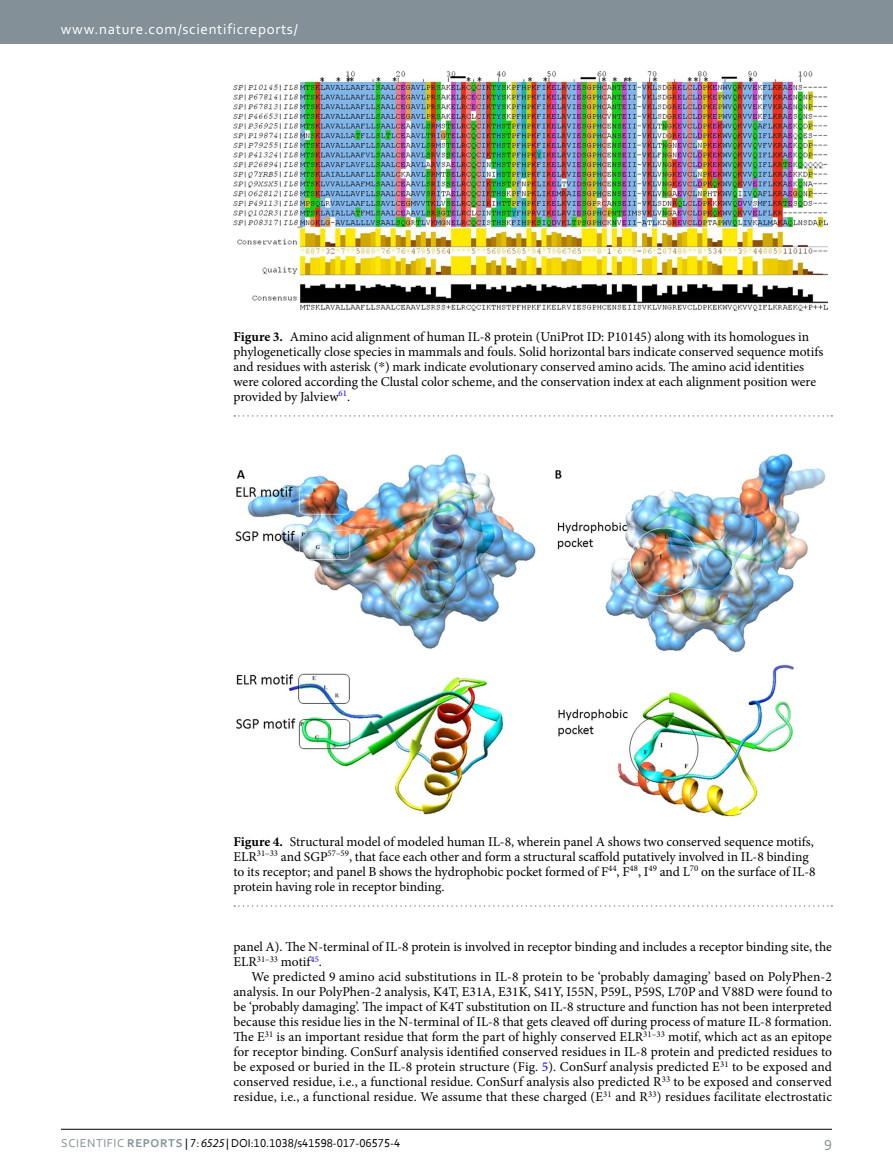
<style>
.page{position:relative;width:893px;height:1174px;background:#fff}
.page>*{position:absolute;margin:0;border:0;box-sizing:border-box;transform-origin:0 0}
.t1{font:15px "Corbel 2";letter-spacing:.045em;color:#fff}
.t2{font:15px "Corbel 2";color:#839097}
.t3{font:13.5px/15px "Minion Pro";color:#000}
.t4{font:12px "Corbel";color:#000}
.s1{font-weight:700}
.s2{font-family:"STIX General"}
.s3{color:#00f}
.s4{font-family:"Corbel 2";color:#839097}
.s5{font-family:"Corbel Bold 2";color:#839097}
.s6{font-family:"Myriad Pro";font-style:italic}
</style>
<div class="page">
<div style="left:0;top:0;width:893px;height:43px;background:#839097"></div>
<hr style="left:61px;top:1129px;width:771px;height:1px;background:#000">
<img style="left:233px;top:71px;width:594px;height:241px">
<svg style="left:234px;top:415px;width:598px;height:1px"></svg>
<img style="left:235px;top:453px;width:591px;height:364px">
<svg style="left:234px;top:905px;width:598px;height:1px"></svg>
<p class="t1" style="left:61px;top:19px;width:238px">www.nature.com/scientificreports/</p>
<p class="t3" style="left:233px;top:329px;width:591px"><span class="s1">Figure 3.</span> Amino acid alignment of human IL-8 protein (UniProt ID: P10145) along with its homologues in phylogenetically close species in mammals and fouls. Solid horizontal bars indicate conserved sequence motifs and residues with asterisk (<span class="s2">*</span>) mark indicate evolutionary conserved amino acids. The amino acid identities were colored according the Clustal color scheme, and the conservation index at each alignment position were provided by Jalview<sup>61</sup>.</p>
<p class="t3" style="left:233px;top:834px;width:584px"><span class="s1">Figure 4.</span> Structural model of modeled human IL-8, wherein panel A shows two conserved sequence motifs, ELR<sup>31–33</sup> and SGP<sup>57–59</sup>, that face each other and form a structural scaffold putatively involved in IL-8 binding to its receptor; and panel B shows the hydrophobic pocket formed of F<sup>44</sup>, F<sup>48</sup>, I<sup>49</sup> and L<sup>70</sup> on the surface of IL-8 protein having role in receptor binding.</p>
<p class="t3" style="left:233px;top:939px;width:600px">panel A). The N-terminal of IL-8 protein is involved in receptor binding and includes a receptor binding site, the<br>ELR<sup>31–33</sup> motif<sup>45</sup>.</p>
<p class="t3" style="left:233px;top:969px;width:600px;text-align:justify;text-indent:18px">We predicted 9 amino acid substitutions in IL-8 protein to be ‘probably damaging’ based on PolyPhen-2 analysis. In our PolyPhen-2 analysis, K4T, E31A, E31K, S41Y, I55N, P59L, P59S, L70P and V88D were found to be ‘probably damaging’. The impact of K4T substitution on IL-8 structure and function has not been interpreted because this residue lies in the N-terminal of IL-8 that gets cleaved off during process of mature IL-8 formation.<br>The E<sup>31</sup> is an important residue that form the part of highly conserved ELR<sup>31–33</sup> motif, which act as an epitope for receptor binding. ConSurf analysis identified conserved residues in IL-8 protein and predicted residues to be exposed or buried in the IL-8 protein structure (Fig. <span class="s3">5</span>). ConSurf analysis predicted E<sup>31</sup> to be exposed and conserved residue, i.e., a functional residue. ConSurf analysis also predicted R<sup>33</sup> to be exposed and conserved residue, i.e., a functional residue. We assume that these charged (E<sup>31</sup> and R<sup>33</sup>) residues facilitate electrostatic</p>
<p class="t4" style="left:61px;top:1135px;width:341px"><span class="s4">Scientific</span> <span class="s5">REPORTS</span> | 7: <span class="s6">6525</span> | DOI:10.1038/s41598-017-06575-4</p>
<p class="t2" style="left:824px;top:1132px;width:9px">9</p>
</div>
